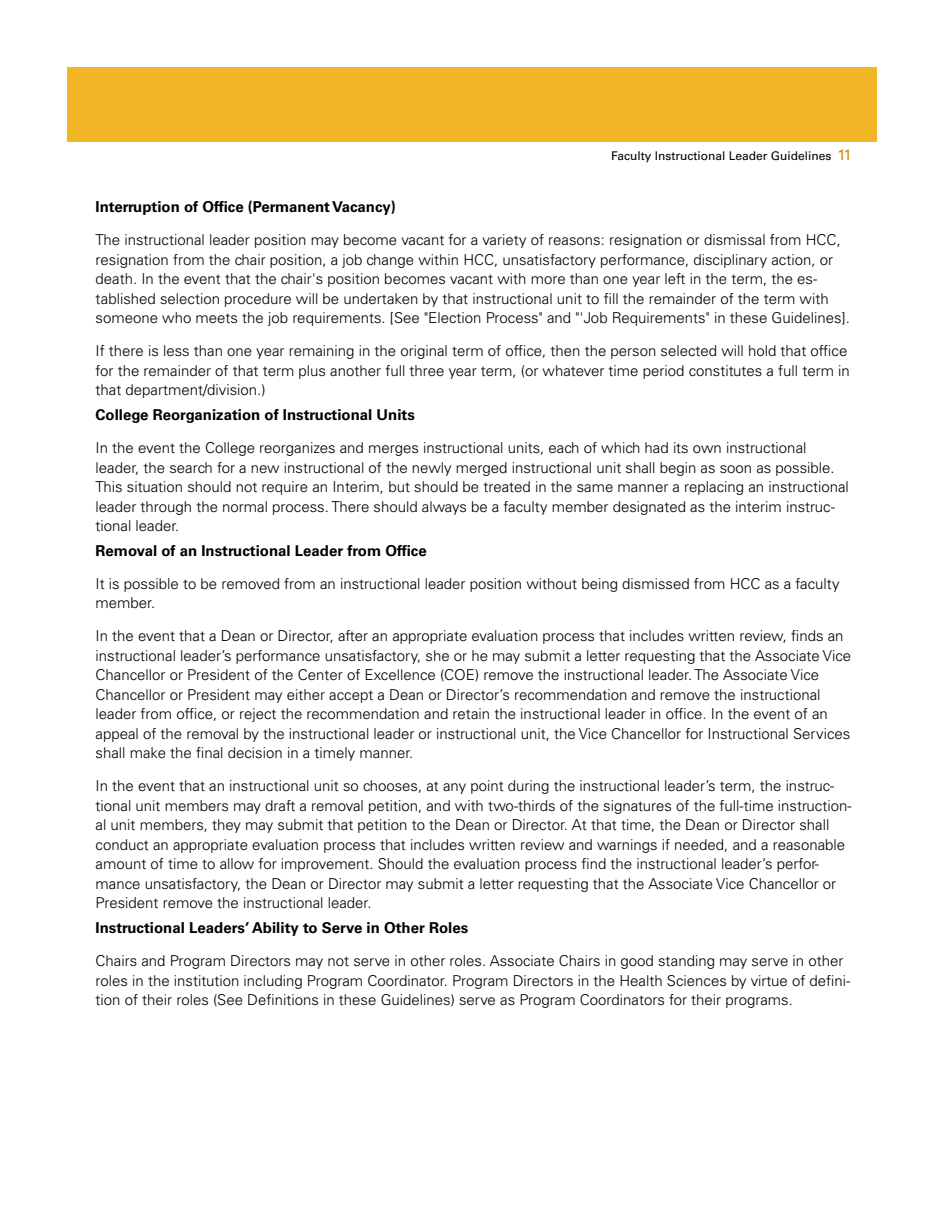
<style>
.page{position:relative;width:945px;height:1215px;background:#fff}
.page>*{position:absolute;margin:0;border:0;box-sizing:border-box;transform-origin:0 0}
.t1{font:300 15px/19.5px "Univers LT Std";color:#000}
.t2{font:700 15px "Univers LT Std";color:#000}
.t3{font:12px "Univers LT Std";color:#000}
.s1{font-size:15px;color:#d18a00}
</style>
<div class="page">
<div style="left:68px;top:68px;width:810px;height:74px;background:#f0b626"></div>
<p class="t3" style="left:611px;top:149px;width:242px">Faculty Instructional Leader Guidelines <span class="s1">11</span></p>
<p class="t2" style="left:96px;top:198px;width:302px">Interruption of Office (Permanent Vacancy)</p>
<p class="t1" style="left:96px;top:230px;width:756px">The instructional leader position may become vacant for a variety of reasons: resignation or dismissal from HCC, resignation from the chair position, a job change within HCC, unsatisfactory performance, disciplinary action, or death. In the event that the chair's position becomes vacant with more than one year left in the term, the es&shy;tablished selection procedure will be undertaken by that instructional unit to fill the remainder of the term with someone who meets the job requirements. [See "Election Process" and "'Job Requirements" in these Guidelines].</p>
<p class="t1" style="left:96px;top:341px;width:756px">If there is less than one year remaining in the original term of office, then the person selected will hold that office for the remainder of that term plus another full three year term, (or whatever time period constitutes a full term in that department/division.)</p>
<p class="t2" style="left:96px;top:406px;width:321px">College Reorganization of Instructional Units</p>
<p class="t1" style="left:96px;top:438px;width:755px">In the event the College reorganizes and merges instructional units, each of which had its own instructional leader, the search for a new instructional of the newly merged instructional unit shall begin as soon as possible.<br>This situation should not require an Interim, but should be treated in the same manner a replacing an instructional leader through the normal process. There should always be a faculty member designated as the interim instruc&shy;tional leader.</p>
<p class="t2" style="left:96px;top:542px;width:333px">Removal of an Instructional Leader from Office</p>
<p class="t1" style="left:96px;top:574px;width:746px">It is possible to be removed from an instructional leader position without being dismissed from HCC as a faculty member.</p>
<p class="t1" style="left:96px;top:626px;width:757px">In the event that a Dean or Director, after an appropriate evaluation process that includes written review, finds an instructional leader’s performance unsatisfactory, she or he may submit a letter requesting that the Associate Vice Chancellor or President of the Center of Excellence (COE) remove the instructional leader. The Associate Vice Chancellor or President may either accept a Dean or Director’s recommendation and remove the instructional leader from office, or reject the recommendation and retain the instructional leader in office. In the event of an appeal of the removal by the instructional leader or instructional unit, the Vice Chancellor for Instructional Services shall make the final decision in a timely manner.</p>
<p class="t1" style="left:96px;top:776px;width:758px">In the event that an instructional unit so chooses, at any point during the instructional leader’s term, the instruc&shy;tional unit members may draft a removal petition, and with two-thirds of the signatures of the full-time instruction&shy;al unit members, they may submit that petition to the Dean or Director. At that time, the Dean or Director shall conduct an appropriate evaluation process that includes written review and warnings if needed, and a reasonable amount of time to allow for improvement. Should the evaluation process find the instructional leader’s perfor&shy;mance unsatisfactory, the Dean or Director may submit a letter requesting that the Associate Vice Chancellor or President remove the instructional leader.</p>
<p class="t2" style="left:96px;top:919px;width:374px">Instructional Leaders’ Ability to Serve in Other Roles</p>
<p class="t1" style="left:96px;top:951px;width:756px">Chairs and Program Directors may not serve in other roles. Associate Chairs in good standing may serve in other roles in the institution including Program Coordinator. Program Directors in the Health Sciences by virtue of defini&shy;tion of their roles (See Definitions in these Guidelines) serve as Program Coordinators for their programs.</p>
</div>
